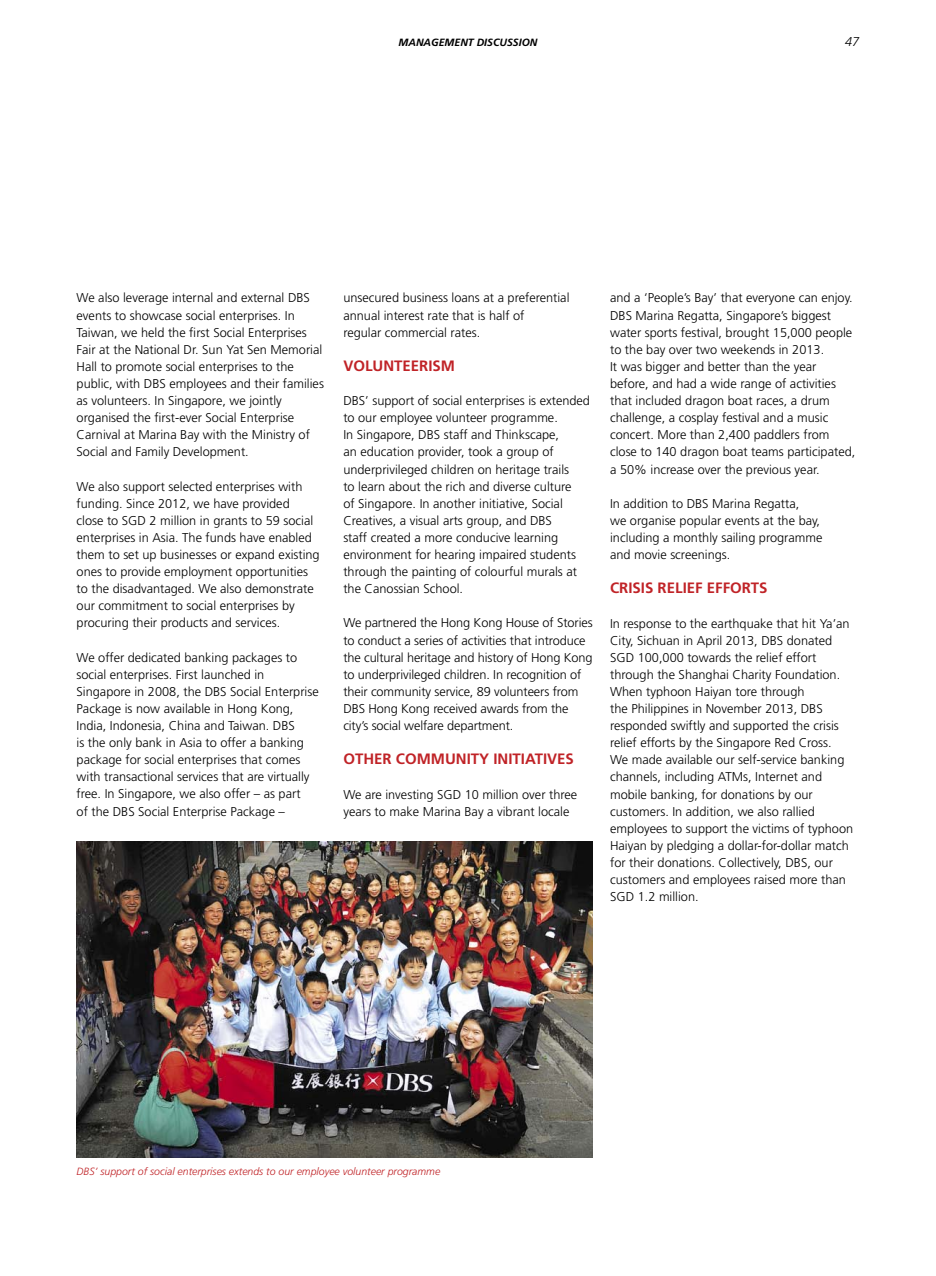
<style>
.page{position:relative;width:936px;height:1276px;background:#fff}
.page>*{position:absolute;margin:0;border:0;box-sizing:border-box;transform-origin:0 0}
.t1{font:700 15px "Frutiger";color:#c02327}
.t2{font:300 12.75px/17.1px "Frutiger";color:#000}
.t3{font:italic 300 12.75px "Frutiger";color:#000}
.t4{font:italic 300 10.5px "Frutiger";color:#c02327}
.t5{font:italic 700 10.5px "Frutiger";color:#000}
</style>
<div class="page">
<img style="left:77px;top:841px;width:515px;height:316px">
<p class="t5" style="left:398px;top:36px;width:140px">MANAGEMENT DISCUSSION</p>
<p class="t3" style="left:845px;top:34px;width:16px">47</p>
<p class="t2" style="left:77px;top:289px;width:249px">We also leverage internal and external DBS events to showcase social enterprises. In Taiwan, we held the first Social Enterprises Fair at the National Dr. Sun Yat Sen Memorial Hall to promote social enterprises to the public, with DBS employees and their families as volunteers. In Singapore, we jointly organised the first-ever Social Enterprise Carnival at Marina Bay with the Ministry of Social and Family Development.</p>
<p class="t2" style="left:77px;top:477px;width:245px">We also support selected enterprises with funding. Since 2012, we have provided close to SGD 2 million in grants to 59 social enterprises in Asia. The funds have enabled them to set up businesses or expand existing ones to provide employment opportunities to the disadvantaged. We also demonstrate our commitment to social enterprises by procuring their products and services.</p>
<p class="t2" style="left:77px;top:648px;width:244px">We offer dedicated banking packages to social enterprises. First launched in Singapore in 2008, the DBS Social Enterprise Package is now available in Hong Kong, India, Indonesia, China and Taiwan. DBS<br>is the only bank in Asia to offer a banking package for social enterprises that comes with transactional services that are virtually free. In Singapore, we also offer – as part<br>of the DBS Social Enterprise Package –</p>
<p class="t2" style="left:343px;top:289px;width:228px">unsecured business loans at a preferential annual interest rate that is half of<br>regular commercial rates.</p>
<p class="t1" style="left:343px;top:357px;width:113px">VOLUNTEERISM</p>
<p class="t2" style="left:343px;top:392px;width:248px">DBS’ support of social enterprises is extended to our employee volunteer programme.<br>In Singapore, DBS staff and Thinkscape,<br>an education provider, took a group of underprivileged children on heritage trails<br>to learn about the rich and diverse culture<br>of Singapore. In another initiative, Social Creatives, a visual arts group, and DBS<br>staff created a more conducive learning environment for hearing impaired students through the painting of colourful murals at the Canossian School.</p>
<p class="t2" style="left:343px;top:614px;width:251px">We partnered the Hong Kong House of Stories to conduct a series of activities that introduce the cultural heritage and history of Hong Kong to underprivileged children. In recognition of their community service, 89 volunteers from DBS Hong Kong received awards from the city’s social welfare department.</p>
<p class="t1" style="left:343px;top:750px;width:230px">OTHER COMMUNITY INITIATIVES</p>
<p class="t2" style="left:343px;top:785px;width:235px">We are investing SGD 10 million over three years to make Marina Bay a vibrant locale</p>
<p class="t2" style="left:610px;top:289px;width:247px">and a ‘People’s Bay’ that everyone can enjoy.<br>DBS Marina Regatta, Singapore’s biggest water sports festival, brought 15,000 people to the bay over two weekends in 2013.<br>It was bigger and better than the year before, and had a wide range of activities that included dragon boat races, a drum challenge, a cosplay festival and a music concert. More than 2,400 paddlers from close to 140 dragon boat teams participated, a 50% increase over the previous year.</p>
<p class="t2" style="left:610px;top:495px;width:214px">In addition to DBS Marina Regatta,<br>we organise popular events at the bay, including a monthly sailing programme and movie screenings.</p>
<p class="t1" style="left:610px;top:579px;width:157px">CRISIS RELIEF EFFORTS</p>
<p class="t2" style="left:610px;top:614px;width:244px">In response to the earthquake that hit Ya’an City, Sichuan in April 2013, DBS donated SGD 100,000 towards the relief effort through the Shanghai Charity Foundation.<br>When typhoon Haiyan tore through<br>the Philippines in November 2013, DBS responded swiftly and supported the crisis relief efforts by the Singapore Red Cross.<br>We made available our self-service banking channels, including ATMs, Internet and mobile banking, for donations by our customers. In addition, we also rallied employees to support the victims of typhoon Haiyan by pledging a dollar-for-dollar match for their donations. Collectively, DBS, our customers and employees raised more than SGD 1.2 million.</p>
<p class="t4" style="left:77px;top:1165px;width:365px">DBS’ support of social enterprises extends to our employee volunteer programme</p>
</div>
